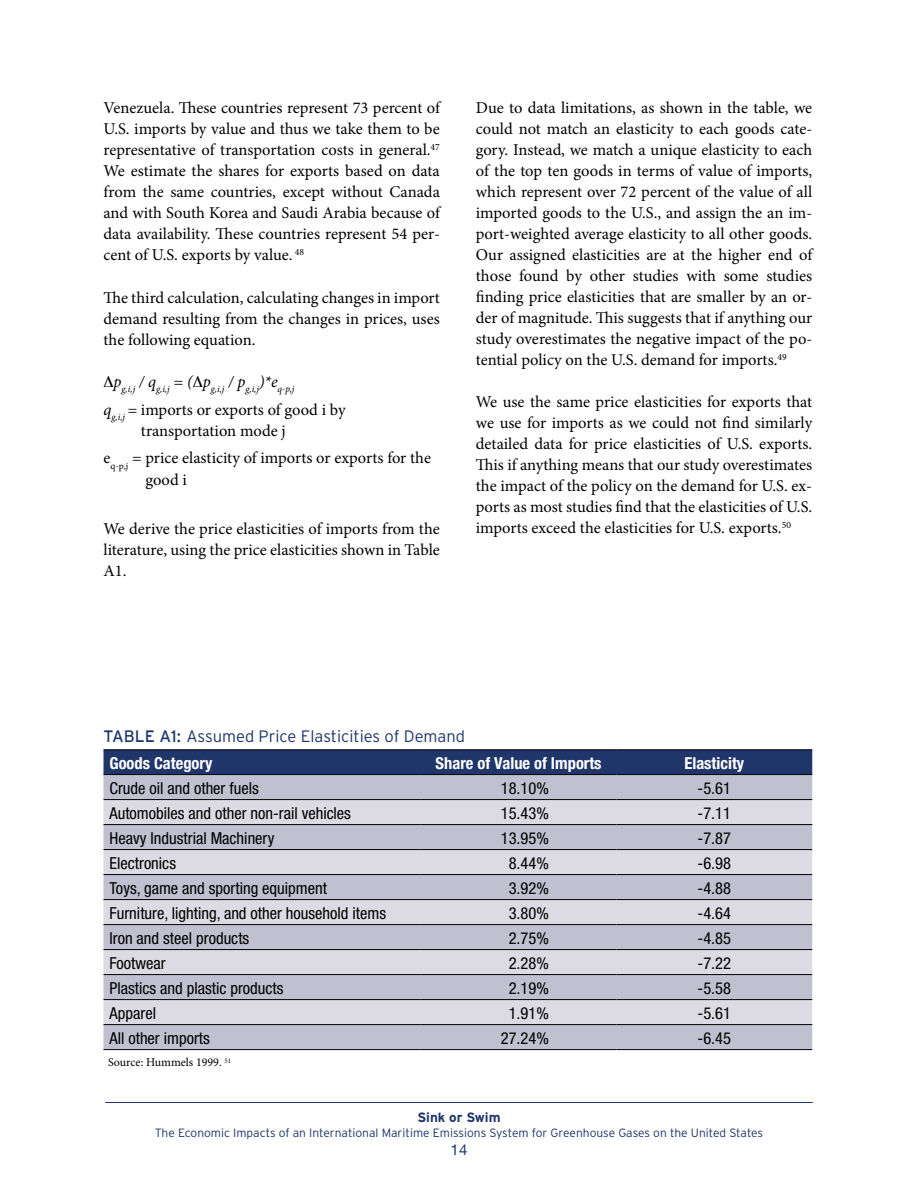
<style>
.page{position:relative;width:918px;height:1188px;background:#fff}
.page>*{position:absolute;margin:0;border:0;box-sizing:border-box;transform-origin:0 0}
.t1{font:16.5px/21px "Minion Pro";color:#000;text-align:justify}
.t2{font:condensed 16.5px "Helvetica Neue";color:#000}
.t3{font:700 condensed 16.5px "Helvetica Neue";color:#fff}
.t4{font:300 16.5px "Interstate";color:#203569}
.t5{font:15px "Helvetica Neue";color:#203569}
.t6{font:700 13.5px "Interstate";color:#203569}
.t7{font:300 12px "Interstate";color:#203569}
.t8{font:12px "Minion Pro";color:#000}
.t9{font:italic 9.6px "Minion Pro";color:#000}
.s1{font-style:italic}
.s2{font-weight:400}
</style>
<div class="page">
<hr style="left:105px;top:1102px;width:708px;height:1px;background:#203569">
<div style="left:104px;top:751px;width:708px;height:23px;background:#203569"></div>
<div style="left:104px;top:775px;width:708px;height:274px;background:#c1c0d0"></div>
<svg style="left:104px;top:800px;width:708px;height:224px;background:#cfced9"></svg>
<hr style="left:104px;top:750px;width:317px;height:1px;background:#000">
<hr style="left:421px;top:750px;width:195px;height:1px;background:#000">
<hr style="left:616px;top:750px;width:196px;height:1px;background:#000">
<hr style="left:104px;top:774px;width:317px;height:1px;background:#000">
<hr style="left:421px;top:774px;width:195px;height:1px;background:#000">
<hr style="left:616px;top:774px;width:196px;height:1px;background:#000">
<hr style="left:104px;top:799px;width:317px;height:1px;background:#000">
<hr style="left:421px;top:799px;width:195px;height:1px;background:#000">
<hr style="left:616px;top:799px;width:196px;height:1px;background:#000">
<hr style="left:104px;top:824px;width:317px;height:1px;background:#000">
<hr style="left:421px;top:824px;width:195px;height:1px;background:#000">
<hr style="left:616px;top:824px;width:196px;height:1px;background:#000">
<hr style="left:104px;top:849px;width:317px;height:1px;background:#000">
<hr style="left:421px;top:849px;width:195px;height:1px;background:#000">
<hr style="left:616px;top:849px;width:196px;height:1px;background:#000">
<hr style="left:104px;top:874px;width:317px;height:1px;background:#000">
<hr style="left:421px;top:874px;width:195px;height:1px;background:#000">
<hr style="left:616px;top:874px;width:196px;height:1px;background:#000">
<hr style="left:104px;top:899px;width:317px;height:1px;background:#000">
<hr style="left:421px;top:899px;width:195px;height:1px;background:#000">
<hr style="left:616px;top:899px;width:196px;height:1px;background:#000">
<hr style="left:104px;top:924px;width:317px;height:1px;background:#000">
<hr style="left:421px;top:924px;width:195px;height:1px;background:#000">
<hr style="left:616px;top:924px;width:196px;height:1px;background:#000">
<hr style="left:104px;top:949px;width:317px;height:1px;background:#000">
<hr style="left:421px;top:949px;width:195px;height:1px;background:#000">
<hr style="left:616px;top:949px;width:196px;height:1px;background:#000">
<hr style="left:104px;top:974px;width:317px;height:1px;background:#000">
<hr style="left:421px;top:974px;width:195px;height:1px;background:#000">
<hr style="left:616px;top:974px;width:196px;height:1px;background:#000">
<hr style="left:104px;top:999px;width:317px;height:1px;background:#000">
<hr style="left:421px;top:999px;width:195px;height:1px;background:#000">
<hr style="left:616px;top:999px;width:196px;height:1px;background:#000">
<hr style="left:104px;top:1024px;width:317px;height:1px;background:#000">
<hr style="left:421px;top:1024px;width:195px;height:1px;background:#000">
<hr style="left:616px;top:1024px;width:196px;height:1px;background:#000">
<hr style="left:104px;top:1049px;width:317px;height:1px;background:#000">
<hr style="left:421px;top:1049px;width:195px;height:1px;background:#000">
<hr style="left:616px;top:1049px;width:196px;height:1px;background:#000">
<p class="t1" style="left:104px;top:98px;width:338px">Venezuela. These countries represent 73 percent of U.S. imports by value and thus we take them to be representative of transportation costs in general.<sup>47<br></sup>We estimate the shares for exports based on data from the same countries, except without Canada and with South Korea and Saudi Arabia because of data availability. These countries represent 54 per&shy;cent of U.S. exports by value. <sup>48</sup></p>
<p class="t1" style="left:103px;top:287px;width:338px">The third calculation, calculating changes in import demand resulting from the changes in prices, uses the following equation.</p>
<p class="t9" style="left:114px;top:383px;width:182px"><sup>p</sup>g,i,j <sup>/</sup> <sup>q</sup>g,i,j <sup>=</sup> <sup>(</sup> <sup>p</sup>g,i,j <sup>/</sup> <sup>p</sup>g,i,j<sup>)*e</sup>q-p,j</p>
<p class="t1" style="left:141px;top:399px;width:206px;text-indent:-37px"><span class="s1">q</span><sub>g,i,j</sub> <span class="s1">=</span> imports or exports of good i by transportation mode j</p>
<p class="t1" style="left:145px;top:447px;width:287px;line-height:21.6px;text-indent:-42px">e<sub>q-p,j</sub> = price elasticity of imports or exports for the good i</p>
<p class="t1" style="left:104px;top:518px;width:338px">We derive the price elasticities of imports from the literature, using the price elasticities shown in Table A1.</p>
<p class="t1" style="left:476px;top:98px;width:338px">Due to data limitations, as shown in the table, we could not match an elasticity to each goods cate&shy;gory. Instead, we match a unique elasticity to each of the top ten goods in terms of value of imports, which represent over 72 percent of the value of all imported goods to the U.S., and assign the an im&shy;port-weighted average elasticity to all other goods.<br>Our assigned elasticities are at the higher end of those found by other studies with some studies finding price elasticities that are smaller by an or&shy;der of magnitude. This suggests that if anything our study overestimates the negative impact of the po&shy;tential policy on the U.S. demand for imports.<sup>49</sup></p>
<p class="t1" style="left:476px;top:392px;width:338px">We use the same price elasticities for exports that we use for imports as we could not find similarly detailed data for price elasticities of U.S. exports.<br>This if anything means that our study overestimates the impact of the policy on the demand for U.S. ex&shy;ports as most studies find that the elasticities of U.S. imports exceed the elasticities for U.S. exports.<sup>50</sup></p>
<p class="t4" style="left:104px;top:727px;width:363px"><span class="s2">Table A1:</span> Assumed Price Elasticities of Demand</p>
<p class="t3" style="left:110px;top:753px;width:105px">Goods Category</p>
<p class="t3" style="left:436px;top:753px;width:168px">Share of Value of Imports</p>
<p class="t3" style="left:684px;top:753px;width:61px">Elasticity</p>
<p class="t2" style="left:109px;top:778px;width:151px">Crude oil and other fuels</p>
<p class="t2" style="left:501px;top:778px;width:50px">18.10%</p>
<p class="t2" style="left:698px;top:778px;width:35px">-5.61</p>
<p class="t2" style="left:109px;top:803px;width:243px">Automobiles and other non-rail vehicles</p>
<p class="t2" style="left:501px;top:803px;width:50px">15.43%</p>
<p class="t2" style="left:698px;top:803px;width:35px">-7.11</p>
<p class="t2" style="left:109px;top:828px;width:167px">Heavy Industrial Machinery</p>
<p class="t2" style="left:501px;top:828px;width:50px">13.95%</p>
<p class="t2" style="left:698px;top:828px;width:35px">-7.87</p>
<p class="t2" style="left:109px;top:853px;width:68px">Electronics</p>
<p class="t2" style="left:509px;top:853px;width:42px">8.44%</p>
<p class="t2" style="left:698px;top:853px;width:35px">-6.98</p>
<p class="t2" style="left:109px;top:878px;width:219px">Toys, game and sporting equipment</p>
<p class="t2" style="left:509px;top:878px;width:42px">3.92%</p>
<p class="t2" style="left:698px;top:878px;width:35px">-4.88</p>
<p class="t2" style="left:109px;top:903px;width:278px">Furniture, lighting, and other household items</p>
<p class="t2" style="left:509px;top:903px;width:42px">3.80%</p>
<p class="t2" style="left:698px;top:903px;width:35px">-4.64</p>
<p class="t2" style="left:109px;top:928px;width:141px">Iron and steel products</p>
<p class="t2" style="left:509px;top:928px;width:42px">2.75%</p>
<p class="t2" style="left:698px;top:928px;width:35px">-4.85</p>
<p class="t2" style="left:109px;top:953px;width:58px">Footwear</p>
<p class="t2" style="left:509px;top:953px;width:42px">2.28%</p>
<p class="t2" style="left:698px;top:953px;width:35px">-7.22</p>
<p class="t2" style="left:109px;top:978px;width:176px">Plastics and plastic products</p>
<p class="t2" style="left:509px;top:978px;width:42px">2.19%</p>
<p class="t2" style="left:698px;top:978px;width:35px">-5.58</p>
<p class="t2" style="left:109px;top:1003px;width:48px">Apparel</p>
<p class="t2" style="left:509px;top:1003px;width:42px">1.91%</p>
<p class="t2" style="left:698px;top:1003px;width:35px">-5.61</p>
<p class="t2" style="left:109px;top:1028px;width:102px">All other imports</p>
<p class="t2" style="left:501px;top:1028px;width:50px">27.24%</p>
<p class="t2" style="left:698px;top:1028px;width:35px">-6.45</p>
<p class="t8" style="left:108px;top:1055px;width:125px">Source: Hummels 1999. <sup>51</sup></p>
<p class="t6" style="left:417px;top:1110px;width:85px">Sink or Swim</p>
<p class="t7" style="left:155px;top:1126px;width:610px">The Economic Impacts of an International Maritime Emissions System for Greenhouse Gases on the United States</p>
<p class="t5" style="left:451px;top:1140px;width:18px">14</p>
</div>
